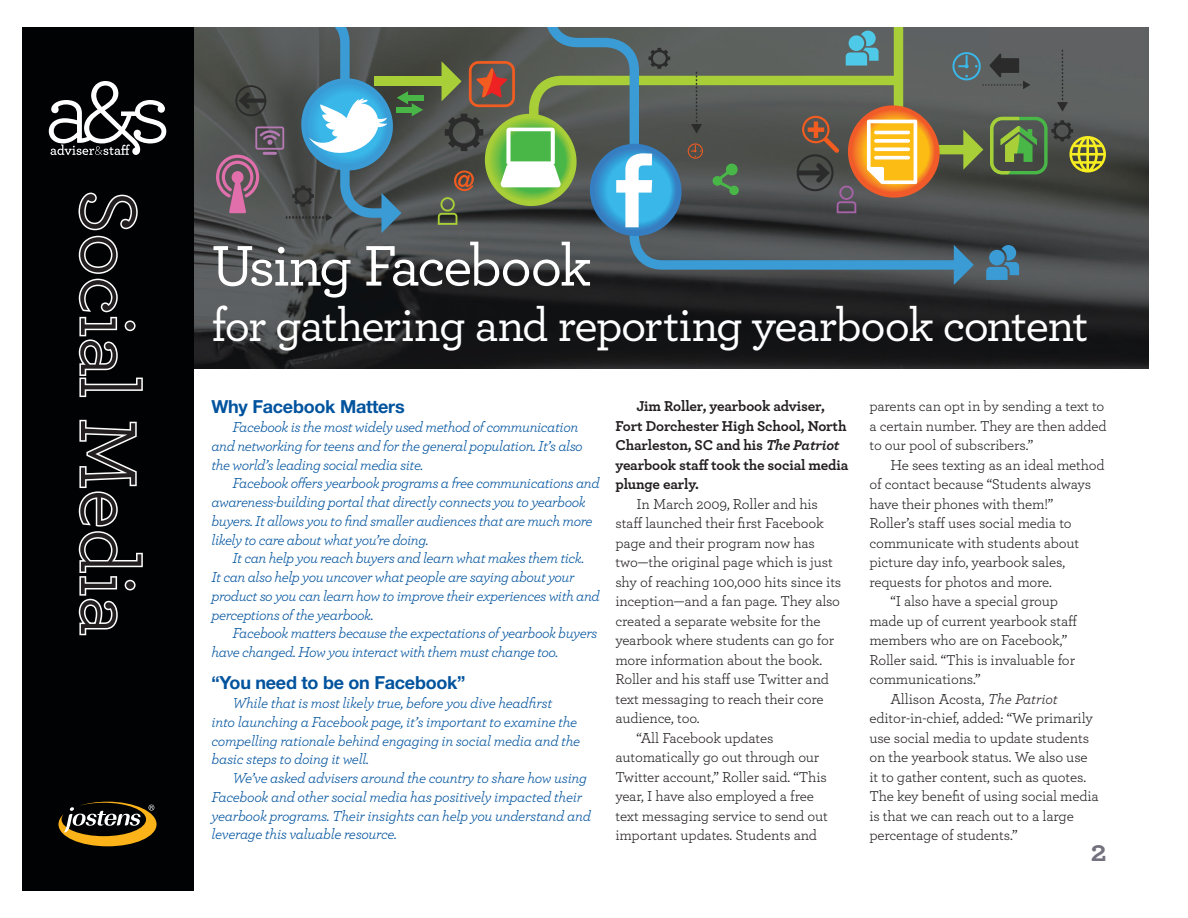
<style>
.page{position:relative;width:1188px;height:918px;background:#fff}
.page>*{position:absolute;margin:0;border:0;box-sizing:border-box;transform-origin:0 0}
.t1{font:82.5px "Archer";letter-spacing:-.01em;color:#231f20}
.t2{font:500 60px "Archer";letter-spacing:-.04em;color:#fff}
.t3{font:500 48px "Archer";letter-spacing:-.035em;color:#fff}
.t4{font:700 30px "Archer";color:#72717d}
.t5{font:700 18px "Helvetica Neue";letter-spacing:-.015em;color:#01539e}
.t6{font:15px/19.5px "Archer";letter-spacing:-.01em;color:#231f20}
.t7{font:italic 15px/18.8px "Archer";letter-spacing:-.03em;color:#01539e}
.t8{font:700 15px/19.5px "Archer";letter-spacing:-.01em;color:#231f20}
.s1{font-style:italic}
</style>
<div class="page">
<img style="left:194px;top:27px;width:955px;height:342px">
<div style="left:22px;top:27px;width:172px;height:864px;background:#010203"></div>
<svg style="left:59px;top:802px;width:98px;height:44px"></svg>
<svg style="left:49px;top:81px;width:117px;height:74px"></svg>
<svg style="left:79px;top:193px;width:59px;height:37px"></svg>
<svg style="left:79px;top:236px;width:64px;height:161px"></svg>
<svg style="left:79px;top:420px;width:64px;height:215px"></svg>
<div style="left:374px;top:77px;width:70px;height:9px;background:#a9cf38"></div>
<svg style="left:986px;top:245px;width:33px;height:35px"></svg>
<svg style="left:216px;top:27px;width:207px;height:206px;background:#58676d"></svg>
<svg style="left:545px;top:27px;width:411px;height:243px;background:#4e5b5c"></svg>
<svg style="left:954px;top:245px;width:20px;height:40px"></svg>
<svg style="left:438px;top:48px;width:265px;height:194px;background:#617567"></svg>
<svg style="left:797px;top:27px;width:309px;height:186px;background:#6e6b54"></svg>
<h1 class="t1" style="left:165px;top:189px;width:449px;rotate:90deg">Social Media</h1>
<h2 class="t2" style="left:212px;top:222px;width:381px">Using Facebook</h2>
<h3 class="t3" style="left:212px;top:291px;width:879px">for gathering and reporting yearbook content</h3>
<p class="t5" style="left:212px;top:396px;width:195px">Why Facebook Matters</p>
<p class="t7" style="left:212px;top:417px;width:373px;text-indent:21px">Facebook is the most widely used method of communication and networking for teens and for the general population. It’s also the world’s leading social media site.</p>
<p class="t7" style="left:212px;top:473px;width:390px;text-indent:21px">Facebook offers yearbook programs a free communications and awareness-building portal that directly connects you to yearbook buyers. It allows you to find smaller audiences that are much more likely to care about what you’re doing.</p>
<p class="t7" style="left:212px;top:548px;width:390px;text-indent:21px">It can help you reach buyers and learn what makes them tick.<br>It can also help you uncover what people are saying about your product so you can learn how to improve their experiences with and perceptions of the yearbook.</p>
<p class="t7" style="left:212px;top:623px;width:387px;text-indent:21px">Facebook matters because the expectations of yearbook buyers have changed. How you interact with them must change too.</p>
<p class="t5" style="left:212px;top:672px;width:256px">“You need to be on Facebook”</p>
<p class="t7" style="left:212px;top:693px;width:370px;text-indent:21px">While that is most likely true, before you dive headfirst<br>into launching a Facebook page, it’s important to examine the compelling rationale behind engaging in social media and the basic steps to doing it well.</p>
<p class="t7" style="left:212px;top:768px;width:381px;text-indent:21px">We’ve asked advisers around the country to share how using Facebook and other social media has positively impacted their yearbook programs. Their insights can help you understand and leverage this valuable resource.</p>
<p class="t8" style="left:615px;top:396px;width:235px;text-indent:21px">Jim Roller, yearbook adviser,<br>Fort Dorchester High School, North<br>Charleston, SC and his <span class="s1">The Patriot </span>yearbook staff took the social media plunge early.</p>
<p class="t6" style="left:636px;top:493px;width:183px">In March 2009, Roller and his</p>
<p class="t6" style="left:615px;top:513px;width:210px">staff launched their first Facebook</p>
<p class="t6" style="left:615px;top:532px;width:201px">page and their program now has</p>
<p class="t6" style="left:615px;top:552px;width:219px">two—the original page which is just</p>
<p class="t6" style="left:615px;top:571px;width:227px">shy of reaching 100,000 hits since its</p>
<p class="t6" style="left:615px;top:591px;width:226px">inception—and a fan page. They also</p>
<p class="t6" style="left:615px;top:610px;width:207px">created a separate website for the</p>
<p class="t6" style="left:615px;top:630px;width:220px">yearbook where students can go for</p>
<p class="t6" style="left:615px;top:649px;width:208px">more information about the book.</p>
<p class="t6" style="left:615px;top:669px;width:215px">Roller and his staff use Twitter and</p>
<p class="t6" style="left:615px;top:688px;width:210px">text messaging to reach their core</p>
<p class="t6" style="left:615px;top:708px;width:86px">audience, too.</p>
<p class="t6" style="left:636px;top:727px;width:139px">“All Facebook updates</p>
<p class="t6" style="left:615px;top:747px;width:205px">automatically go out through our</p>
<p class="t6" style="left:615px;top:766px;width:213px">Twitter account,” Roller said. “This</p>
<p class="t6" style="left:615px;top:786px;width:200px">year, I have also employed a free</p>
<p class="t6" style="left:615px;top:805px;width:214px">text messaging service to send out</p>
<p class="t6" style="left:615px;top:825px;width:203px">important updates. Students and</p>
<p class="t6" style="left:869px;top:396px;width:239px">parents can opt in by sending a text to a certain number. They are then added to our pool of subscribers.”</p>
<p class="t6" style="left:890px;top:454px;width:216px">He sees texting as an ideal method</p>
<p class="t6" style="left:869px;top:474px;width:223px">of contact because “Students always</p>
<p class="t6" style="left:869px;top:493px;width:186px">have their phones with them!”</p>
<p class="t6" style="left:869px;top:513px;width:204px">Roller’s staff uses social media to</p>
<p class="t6" style="left:869px;top:532px;width:211px">communicate with students about</p>
<p class="t6" style="left:869px;top:552px;width:197px">picture day info, yearbook sales,</p>
<p class="t6" style="left:869px;top:571px;width:184px">requests for photos and more.</p>
<p class="t6" style="left:890px;top:591px;width:169px">“I also have a special group</p>
<p class="t6" style="left:869px;top:610px;width:209px">made up of current yearbook staff</p>
<p class="t6" style="left:869px;top:630px;width:199px">members who are on Facebook,”</p>
<p class="t6" style="left:869px;top:649px;width:207px">Roller said. “This is invaluable for</p>
<p class="t6" style="left:869px;top:669px;width:113px">communications.”</p>
<p class="t6" style="left:890px;top:688px;width:169px">Allison Acosta, <span class="s1">The Patriot</span></p>
<p class="t6" style="left:869px;top:708px;width:225px">editor-in-chief, added: “We primarily</p>
<p class="t6" style="left:869px;top:727px;width:221px">use social media to update students</p>
<p class="t6" style="left:869px;top:747px;width:220px">on the yearbook status. We also use</p>
<p class="t6" style="left:869px;top:766px;width:218px">it to gather content, such as quotes.</p>
<p class="t6" style="left:869px;top:786px;width:231px">The key benefit of using social media</p>
<p class="t6" style="left:869px;top:805px;width:206px">is that we can reach out to a large</p>
<p class="t6" style="left:869px;top:825px;width:150px">percentage of students.”</p>
<h3 class="t4" style="left:1091px;top:827px;width:17px">2</h3>
</div>
